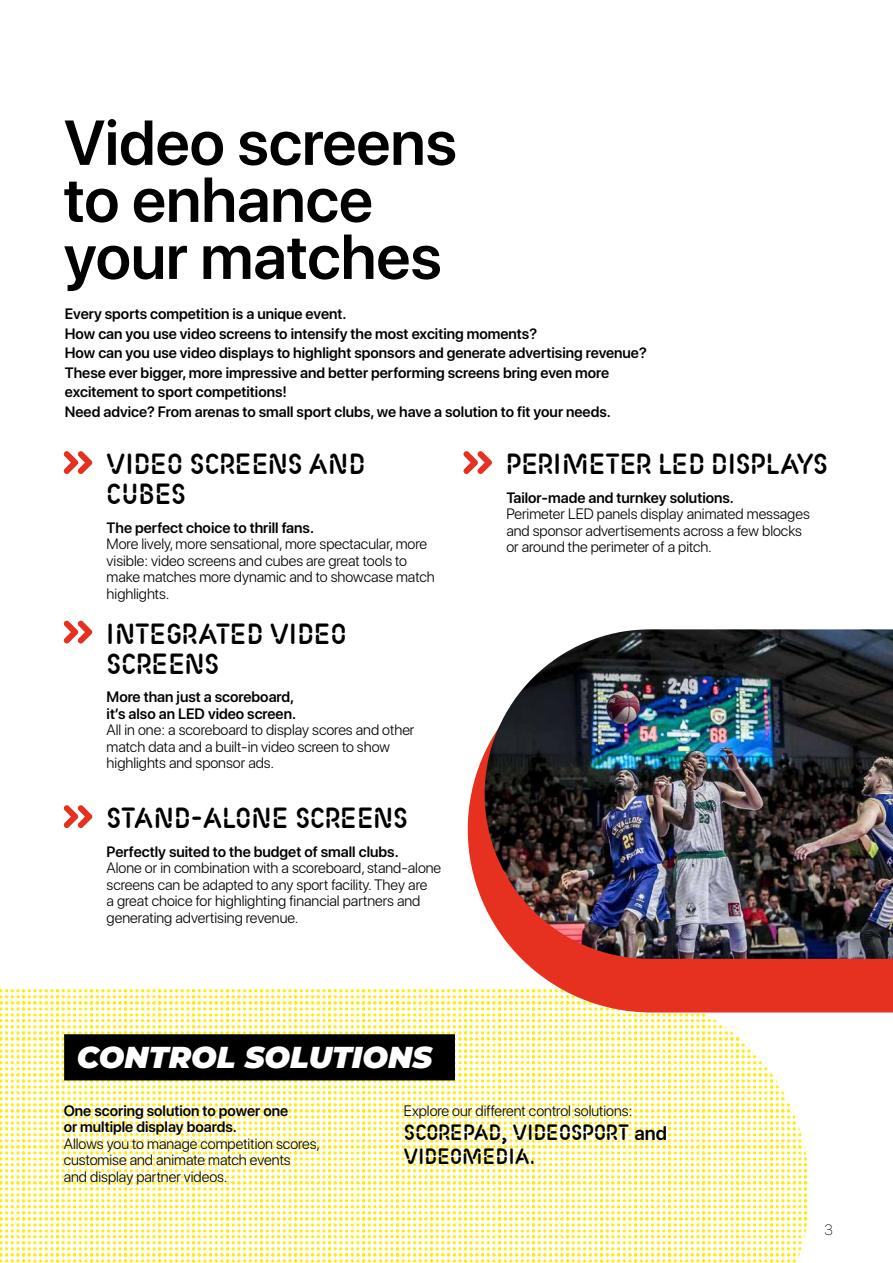
<style>
.page{position:relative;width:893px;height:1263px;background:#fff}
.page>*{position:absolute;margin:0;border:0;box-sizing:border-box;transform-origin:0 0}
.t1{font:600 63px/57px "SF Pro Display";color:#000}
.t2{font:31.5px/30px "Fluo";letter-spacing:.01em;color:#000}
.t3{font:italic 900 30.3px "Montserrat";color:#fff}
.t4{font:24px/24px "Fluo";letter-spacing:.01em;color:#000}
.t5{font:300 15px/16.5px "SF Pro Display";color:#000}
.t6{font:600 15px/19.5px "SF Pro Display";color:#000}
.t7{font:100 15px "SF Pro Display";color:#000}
.s1{font-family:"SF Pro Display";font-weight:600;font-size:19.5px}
</style>
<div class="page">
<svg style="left:0;top:989px;width:809px;height:274px"></svg>
<svg style="left:63px;top:451px;width:29px;height:23px"></svg>
<svg style="left:63px;top:620px;width:29px;height:23px"></svg>
<svg style="left:63px;top:805px;width:29px;height:23px"></svg>
<svg style="left:463px;top:451px;width:29px;height:23px"></svg>
<div style="left:64px;top:1034px;width:391px;height:46px;background:#000"></div>
<svg style="left:468px;top:752px;width:425px;height:260px;fill:#e63020"></svg>
<img style="left:485px;top:629px;width:408px;height:330px">
<h1 class="t1" style="left:64px;top:115px;width:395px">Video screens to enhance your matches</h1>
<p class="t6" style="left:65px;top:304px;width:583px">Every sports competition is a unique event.<br>How can you use video screens to intensify the most exciting moments?<br>How can you use video displays to highlight sponsors and generate advertising revenue?<br>These ever bigger, more impressive and better performing screens bring even more excitement to sport competitions!<br>Need advice? From arenas to small sport clubs, we have a solution to fit your needs.</p>
<h2 class="t2" style="left:107px;top:451px;width:260px">VIDEO SCREENS AND<br>CUBES</h2>
<p class="t6" style="left:107px;top:518px;width:209px">The perfect choice to thrill fans.</p>
<p class="t5" style="left:107px;top:536px;width:330px">More lively, more sensational, more spectacular, more visible: video screens and cubes are great tools to make matches more dynamic and to showcase match highlights.</p>
<h2 class="t2" style="left:107px;top:620px;width:241px">INTEGRATED VIDEO<br>SCREENS</h2>
<p class="t6" style="left:107px;top:689px;width:191px;line-height:16.5px">More than just a scoreboard, it’s also an LED video screen.</p>
<p class="t5" style="left:107px;top:722px;width:309px">All in one: a scoreboard to display scores and other match data and a built-in video screen to show highlights and sponsor ads.</p>
<h2 class="t2" style="left:107px;top:805px;width:303px">STAND-ALONE SCREENS</h2>
<p class="t6" style="left:107px;top:842px;width:294px">Perfectly suited to the budget of small clubs.</p>
<p class="t5" style="left:107px;top:860px;width:336px">Alone or in combination with a scoreboard, stand-alone screens can be adapted to any sport facility. They are<br>a great choice for highlighting financial partners and generating advertising revenue.</p>
<h3 class="t3" style="left:77px;top:1035px;width:357px">CONTROL SOLUTIONS</h3>
<h2 class="t2" style="left:506px;top:451px;width:323px">PERIMETER LED DISPLAYS</h2>
<p class="t6" style="left:506px;top:488px;width:229px">Tailor-made and turnkey solutions.</p>
<p class="t5" style="left:506px;top:506px;width:305px">Perimeter LED panels display animated messages and sponsor advertisements across a few blocks or around the perimeter of a pitch.</p>
<p class="t6" style="left:64px;top:1102px;width:226px;line-height:16.5px">One scoring solution to power one or multiple display boards.</p>
<p class="t5" style="left:64px;top:1135px;width:258px">Allows you to manage competition scores, customise and animate match events<br>and display partner videos.</p>
<p class="t5" style="left:404px;top:1102px;width:230px">Explore our different control solutions:</p>
<h3 class="t4" style="left:404px;top:1121px;width:265px">SCOREPAD, VIDEOSPORT <span class="s1">and<br></span>VIDEOMEDIA.</h3>
<p class="t7" style="left:824px;top:1221px;width:10px">3</p>
</div>
